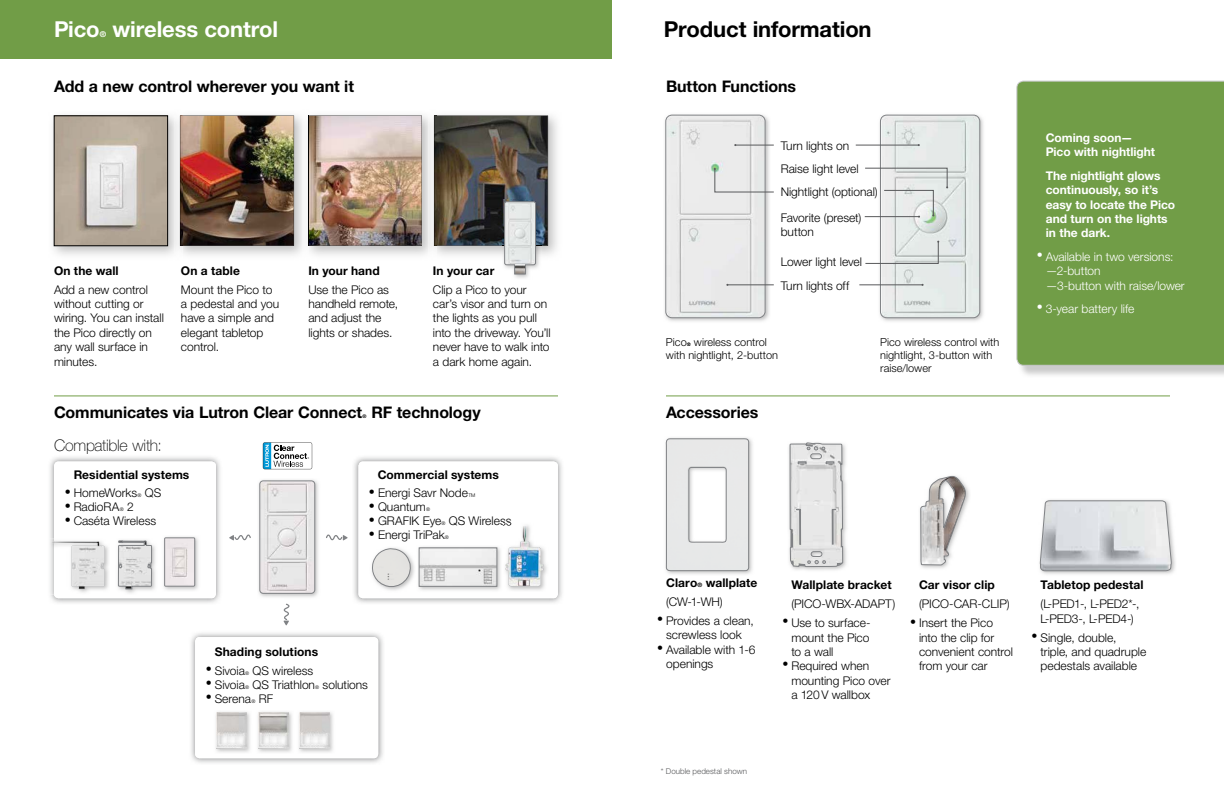
<style>
.page{position:relative;width:1224px;height:792px;background:#fff}
.page>*{position:absolute;margin:0;border:0;box-sizing:border-box;transform-origin:0 0}
.t1{font:700 22px "Helvetica Neue LT Std";letter-spacing:-.01em;color:#fff}
.t2{font:700 22px "Helvetica Neue LT Std";letter-spacing:-.005em;color:#000}
.t3{font:700 16px "Helvetica Neue LT Std";letter-spacing:-.005em;color:#000}
.t4{font:100 16px "Helvetica Neue LT Std";letter-spacing:-.015em;color:#000}
.t5{font:300 12px/14.4px "Helvetica Neue LT Std";letter-spacing:-.005em;color:#000}
.t6{font:700 12px/18.9px "Helvetica Neue LT Std";letter-spacing:.005em;color:#000}
.t7{font:700 12px/14.4px "Helvetica Neue LT Std";letter-spacing:-.005em;color:#fff}
.t8{font:300 12px/14.4px "Helvetica Neue LT Std";color:#fff}
.t9{font:300 11px/13.2px "Helvetica Neue LT Std";color:#000}
.t10{font:300 8px "Helvetica Neue LT Std";color:#58595b}
.t11{font:700 8px "Helvetica Neue LT Std";color:#fff}
.t12{font:300 5px "Helvetica Neue LT Std";color:#000}
.t13{font:700 5px "Helvetica Neue LT Std";color:#000}
.s1{font-family:"acdc";font-weight:400}
.s2{font-size:6px}
.s3{font-weight:300}
</style>
<div class="page">
<div style="left:0;top:0;width:612px;height:59px;background:#719d47"></div>
<svg style="left:263px;top:442px;width:49px;height:27px"></svg>
<img style="left:354px;top:457px;width:208px;height:146px">
<div style="left:358px;top:462px;width:200px;height:136px;background:#fff;border-radius:4px"></div>
<img style="left:50px;top:457px;width:170px;height:146px">
<div style="left:54px;top:462px;width:162px;height:136px;background:#fff;border-radius:4px"></div>
<div style="left:1017px;top:81px;width:207px;height:284px;background:#719d47"></div>
<hr style="left:666px;top:395px;width:504px;height:1px;background:#719d47">
<img style="left:310px;top:116px;width:112px;height:130px">
<img style="left:183px;top:115px;width:120px;height:140px">
<img style="left:303px;top:115px;width:6px;height:139px">
<img style="left:309px;top:116px;width:1px;height:130px">
<img style="left:183px;top:116px;width:111px;height:130px">
<img style="left:437px;top:115px;width:120px;height:140px">
<img style="left:428px;top:114px;width:9px;height:142px">
<img style="left:53px;top:115px;width:121px;height:140px">
<img style="left:174px;top:115px;width:9px;height:135px">
<img style="left:180px;top:116px;width:3px;height:130px">
<img style="left:56px;top:118px;width:110px;height:126px">
<div style="left:54px;top:116px;width:114px;height:130px;border:1px solid #000"></div>
<img style="left:514px;top:274px;width:15px;height:4px">
<img style="left:434px;top:116px;width:114px;height:158px">
<img style="left:1039px;top:499px;width:136px;height:75px">
<svg style="left:1040px;top:501px;width:132px;height:70px;background:#d2d5d8"></svg>
<img style="left:966px;top:486px;width:4px;height:20px">
<svg style="left:920px;top:475px;width:46px;height:94px"></svg>
<img style="left:789px;top:444px;width:58px;height:124px">
<svg style="left:790px;top:395px;width:53px;height:175px"></svg>
<img style="left:665px;top:438px;width:88px;height:136px">
<svg style="left:666px;top:438px;width:83px;height:133px"></svg>
<img style="left:258px;top:480px;width:61px;height:117px">
<svg style="left:260px;top:481px;width:55px;height:113px;background:#e0dfdf"></svg>
<svg style="left:326px;top:535px;width:22px;height:6px"></svg>
<svg style="left:229px;top:535px;width:22px;height:6px"></svg>
<img style="left:882px;top:117px;width:102px;height:205px">
<hr style="left:856px;top:145px;width:63px;height:1px;background:#58595b">
<hr style="left:859px;top:285px;width:64px;height:1px;background:#58595b">
<img style="left:664px;top:118px;width:103px;height:204px">
<svg style="left:666px;top:114px;width:108px;height:204px;background:#e5e5e5"></svg>
<svg style="left:865px;top:114px;width:115px;height:204px;background:#dbdfde"></svg>
<hr style="left:54px;top:395px;width:504px;height:1px;background:#719d47">
<img style="left:50px;top:539px;width:59px;height:56px">
<img style="left:54px;top:541px;width:51px;height:48px">
<img style="left:117px;top:545px;width:39px;height:45px">
<svg style="left:118px;top:540px;width:34px;height:63px;background:#d7d7d7"></svg>
<img style="left:163px;top:536px;width:35px;height:54px">
<svg style="left:164px;top:537px;width:31px;height:50px;background:#dfdadb"></svg>
<img style="left:413px;top:547px;width:88px;height:43px">
<svg style="left:371px;top:548px;width:42px;height:43px"></svg>
<img style="left:421px;top:550px;width:74px;height:34px">
<div style="left:419px;top:548px;width:78px;height:38px;border:1px solid #808285"></div>
<img style="left:505px;top:523px;width:42px;height:68px">
<svg style="left:503px;top:523px;width:8px;height:3px"></svg>
<img style="left:506px;top:525px;width:37px;height:61px">
<img style="left:191px;top:633px;width:192px;height:130px">
<div style="left:195px;top:637px;width:183px;height:121px;background:#fff;border-radius:4px"></div>
<svg style="left:283px;top:604px;width:6px;height:21px"></svg>
<img style="left:216px;top:711px;width:34px;height:42px">
<img style="left:216px;top:713px;width:31px;height:35px">
<img style="left:258px;top:711px;width:34px;height:42px">
<img style="left:258px;top:713px;width:31px;height:35px">
<img style="left:299px;top:711px;width:34px;height:42px">
<img style="left:299px;top:713px;width:31px;height:35px">
<h1 class="t1" style="left:54px;top:16px;width:47px">Pico</h1>
<p class="t11" style="left:100px;top:30px;width:8px">®</p>
<h1 class="t1" style="left:113px;top:16px;width:167px">wireless control</h1>
<h1 class="t2" style="left:664px;top:16px;width:209px">Product information</h1>
<h2 class="t3" style="left:54px;top:77px;width:301px">Add a new control wherever you want it</h2>
<p class="t6" style="left:54px;top:261px;width:66px">On the wall</p>
<p class="t5" style="left:54px;top:282px;width:111px">Add a new control without cutting or wiring. You can install the Pico directly on any wall surface in minutes.</p>
<p class="t6" style="left:181px;top:261px;width:61px">On a table</p>
<p class="t5" style="left:181px;top:282px;width:100px">Mount the Pico to a pedestal and you have a simple and elegant tabletop control.</p>
<p class="t6" style="left:308px;top:261px;width:73px">In your hand</p>
<p class="t5" style="left:308px;top:282px;width:91px">Use the Pico as handheld remote, and adjust the lights or shades.</p>
<p class="t6" style="left:433px;top:261px;width:63px">In your car</p>
<p class="t5" style="left:433px;top:282px;width:119px">Clip a Pico to your car’s visor and turn on the lights as you pull into the driveway. You’ll never have to walk into a dark home again.</p>
<h2 class="t3" style="left:54px;top:403px;width:310px">Communicates via Lutron Clear Connect</h2>
<p class="t13" style="left:363px;top:413px;width:5px">®</p>
<h2 class="t3" style="left:371px;top:403px;width:111px">RF technology</h2>
<h2 class="t4" style="left:54px;top:436px;width:109px">Compatible with:</h2>
<p class="t6" style="left:74px;top:465px;width:117px">Residential systems</p>
<p class="t5" style="left:65px;top:486px;width:74px">• HomeWorks</p>
<p class="t12" style="left:138px;top:493px;width:5px">®</p>
<p class="t5" style="left:145px;top:486px;width:18px">QS</p>
<p class="t5" style="left:65px;top:500px;width:56px">• RadioRA</p>
<p class="t12" style="left:120px;top:507px;width:5px">®</p>
<p class="t5" style="left:127px;top:500px;width:8px">2</p>
<p class="t5" style="left:65px;top:514px;width:93px">• Caséta Wireless</p>
<p class="t6" style="left:378px;top:465px;width:123px">Commercial systems</p>
<p class="t5" style="left:369px;top:486px;width:101px">• Energi Savr Node</p>
<p class="t12" style="left:468px;top:493px;width:9px">TM</p>
<p class="t5" style="left:369px;top:500px;width:59px">• Quantum</p>
<p class="t12" style="left:426px;top:507px;width:5px">®</p>
<p class="t5" style="left:369px;top:514px;width:74px">• GRAFIK Eye</p>
<p class="t12" style="left:442px;top:521px;width:5px">®</p>
<p class="t5" style="left:449px;top:514px;width:64px">QS Wireless</p>
<p class="t5" style="left:369px;top:528px;width:78px">• Energi TriPak</p>
<p class="t12" style="left:445px;top:535px;width:5px">®</p>
<p class="t6" style="left:215px;top:642px;width:105px">Shading solutions</p>
<p class="t5" style="left:206px;top:663px;width:41px">• Sivoia</p>
<p class="t12" style="left:245px;top:670px;width:5px">®</p>
<p class="t5" style="left:253px;top:663px;width:62px">QS wireless</p>
<p class="t5" style="left:206px;top:677px;width:41px">• Sivoia</p>
<p class="t12" style="left:245px;top:684px;width:5px">®</p>
<p class="t5" style="left:253px;top:677px;width:64px">QS Triathlon</p>
<p class="t12" style="left:315px;top:684px;width:5px">®</p>
<p class="t5" style="left:323px;top:677px;width:47px">solutions</p>
<p class="t5" style="left:206px;top:691px;width:47px">• Serena</p>
<p class="t12" style="left:251px;top:698px;width:5px">®</p>
<p class="t5" style="left:259px;top:691px;width:16px">RF</p>
<h2 class="t3" style="left:666px;top:77px;width:132px">Button Functions</h2>
<p class="t5" style="left:781px;top:133px;width:80px;line-height:23.3px">Turn lights on<br>Raise light level</p>
<p class="t5" style="left:781px;top:184px;width:99px">Nightlight (optional)</p>
<p class="t5" style="left:781px;top:210px;width:82px;line-height:14px">Favorite (preset) button</p>
<p class="t5" style="left:781px;top:254px;width:83px">Lower light level</p>
<p class="t5" style="left:781px;top:278px;width:70px">Turn lights off</p>
<p class="t9" style="left:666px;top:335px;width:114px">Pico<span class="s1">R</span> wireless control with nightlight, 2-button</p>
<p class="t9" style="left:880px;top:335px;width:121px">Pico wireless control with nightlight, 3-button with raise/lower</p>
<h2 class="t3" style="left:666px;top:402px;width:94px">Accessories</h2>
<p class="t6" style="left:666px;top:573px;width:93px">Claro<span class="s2">®</span> wallplate <span class="s3">(CW-1-WH)</span></p>
<p class="t5" style="left:657px;top:613px;width:98px;text-align:center">• Provides a clean, screwless look</p>
<p class="t5" style="left:666px;top:642px;width:91px;text-indent:-9px">• Available with 1-6 openings</p>
<p class="t6" style="left:791px;top:575px;width:102px">Wallplate bracket</p>
<p class="t5" style="left:791px;top:597px;width:105px">(PICO-WBX-ADAPT)</p>
<p class="t5" style="left:791px;top:616px;width:81px;text-align:justify;text-indent:-9px">• Use to surface&shy;mount the Pico to a wall</p>
<p class="t5" style="left:791px;top:659px;width:101px;text-indent:-9px">• Required when mounting Pico over a 120V wallbox</p>
<p class="t6" style="left:919px;top:575px;width:77px">Car visor clip</p>
<p class="t5" style="left:919px;top:597px;width:92px">(PICO-CAR-CLIP)</p>
<p class="t5" style="left:919px;top:616px;width:96px;text-indent:-9px">• Insert the Pico into the clip for convenient control from your car</p>
<p class="t7" style="left:1046px;top:130px;width:111px">Coming soon—<br>Pico with nightlight</p>
<p class="t7" style="left:1046px;top:168px;width:131px">The nightlight glows continuously, so it’s easy to locate the Pico and turn on the lights in the dark.</p>
<p class="t8" style="left:1046px;top:249px;width:140px;text-indent:-9px">• Available in two versions: —2-button<br>—3-button with raise/lower</p>
<p class="t8" style="left:1037px;top:301px;width:99px">• 3-year battery life</p>
<p class="t6" style="left:1041px;top:575px;width:105px">Tabletop pedestal</p>
<p class="t5" style="left:1041px;top:597px;width:100px">(L-PED1-, L-PED2*-,<br>L-PED3-, L-PED4-)</p>
<p class="t5" style="left:1041px;top:630px;width:107px;text-indent:-9px">• Single, double, triple, and quadruple pedestals available</p>
<p class="t10" style="left:661px;top:766px;width:88px">* Double pedestal shown</p>
</div>
